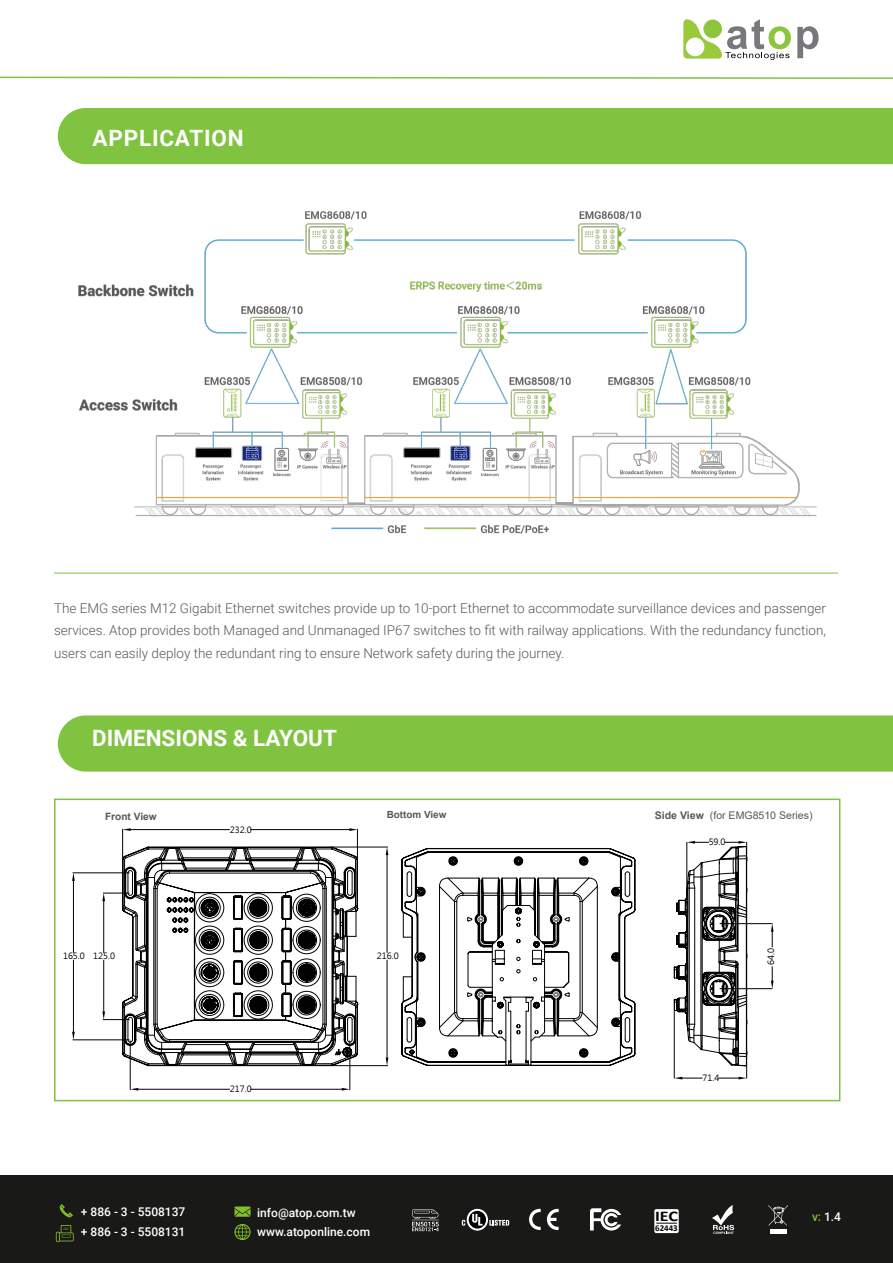
<style>
.page{position:relative;width:893px;height:1263px;background:#fff}
.page>*{position:absolute;margin:0;border:0;box-sizing:border-box;transform-origin:0 0}
.t1{font:700 22.5px "Roboto";color:#fff}
.t2{font:700 22.5px "Roboto";letter-spacing:.035em;color:#fff}
.t3{font:700 14.85px "Calibri";color:#000;scale:1.21 1}
.t4{font:300 13.5px/22.5px "Roboto";color:#58585b;text-align:justify}
.t5{font:500 12px/19.5px "Roboto";color:#fff}
.t6{font:10.5px "Arial";color:#58585b}
.t7{font:700 10.05px "Arial";color:#58585b}
.t8{font:700 9.9px "Arial";color:#58585b}
.t9{font:700 8.85px "Calibri";color:#000}
.t10{font:8.55px "Microsoft Jheng Hei";color:#030000}
.s1{font-weight:700}
.s2{color:#80c341}
</style>
<div class="page">
<svg style="left:0;top:76px;width:893px;height:3px"></svg>
<div style="left:0;top:1176px;width:893px;height:87px;background:#191918"></div>
<svg style="left:547px;top:1209px;width:12px;height:21px"></svg>
<svg style="left:529px;top:1209px;width:12px;height:21px"></svg>
<svg style="left:590px;top:1208px;width:31px;height:22px"></svg>
<svg style="left:712px;top:1205px;width:22px;height:29px"></svg>
<svg style="left:489px;top:1220px;width:20px;height:6px"></svg>
<svg style="left:467px;top:1209px;width:21px;height:21px"></svg>
<svg style="left:469px;top:1211px;width:17px;height:17px"></svg>
<svg style="left:472px;top:1214px;width:11px;height:11px"></svg>
<svg style="left:462px;top:1220px;width:3px;height:6px"></svg>
<svg style="left:412px;top:1209px;width:27px;height:22px"></svg>
<svg style="left:683px;top:19px;width:108px;height:41px"></svg>
<svg style="left:797px;top:26px;width:22px;height:32px"></svg>
<hr style="left:770px;top:1230px;width:16px;height:4px;background:#fff">
<svg style="left:768px;top:1205px;width:20px;height:20px"></svg>
<div style="left:654px;top:1209px;width:25px;height:24px;background:#fff;border-radius:2px"></div>
<svg style="left:656px;top:1223px;width:21px;height:1px"></svg>
<svg style="left:56px;top:1225px;width:18px;height:17px"></svg>
<svg style="left:234px;top:1206px;width:17px;height:11px"></svg>
<svg style="left:234px;top:1224px;width:17px;height:16px"></svg>
<svg style="left:60px;top:1204px;width:13px;height:13px"></svg>
<div style="left:58px;top:108px;width:835px;height:56px;background:#80c341"></div>
<img style="left:78px;top:211px;width:739px;height:323px">
<hr style="left:54px;top:573px;width:784px;height:1px;background:#80c341">
<div style="left:58px;top:715px;width:835px;height:57px;background:#80c341"></div>
<div style="left:54px;top:798px;width:786px;height:303px;border:2px solid #80c341"></div>
<svg style="left:103px;top:873px;width:19px;height:168px"></svg>
<svg style="left:102px;top:893px;width:3px;height:8px"></svg>
<svg style="left:102px;top:1011px;width:3px;height:8px"></svg>
<hr style="left:73px;top:872px;width:56px;height:1px;background:#030000">
<hr style="left:73px;top:1039px;width:56px;height:1px;background:#030000">
<hr style="left:73px;top:881px;width:1px;height:71px;background:#030000">
<hr style="left:73px;top:960px;width:1px;height:72px;background:#030000">
<svg style="left:72px;top:873px;width:3px;height:8px"></svg>
<svg style="left:72px;top:1032px;width:3px;height:8px"></svg>
<hr style="left:130px;top:1041px;width:1px;height:49px;background:#030000">
<hr style="left:350px;top:1041px;width:1px;height:49px;background:#030000">
<hr style="left:138px;top:1089px;width:92px;height:1px;background:#030000">
<hr style="left:251px;top:1089px;width:91px;height:1px;background:#030000">
<svg style="left:130px;top:1088px;width:8px;height:2px"></svg>
<svg style="left:342px;top:1088px;width:8px;height:2px"></svg>
<hr style="left:333px;top:847px;width:55px;height:1px;background:#030000">
<hr style="left:333px;top:1065px;width:55px;height:1px;background:#030000">
<hr style="left:387px;top:855px;width:1px;height:97px;background:#030000">
<hr style="left:387px;top:960px;width:1px;height:97px;background:#030000">
<svg style="left:386px;top:847px;width:2px;height:8px"></svg>
<svg style="left:386px;top:1057px;width:2px;height:9px"></svg>
<svg style="left:122px;top:828px;width:236px;height:238px"></svg>
<svg style="left:419px;top:848px;width:216px;height:218px"></svg>
<svg style="left:402px;top:859px;width:233px;height:196px"></svg>
<svg style="left:405px;top:857px;width:227px;height:199px"></svg>
<svg style="left:478px;top:992px;width:5px;height:5px"></svg>
<svg style="left:478px;top:917px;width:5px;height:4px"></svg>
<svg style="left:554px;top:992px;width:4px;height:5px"></svg>
<svg style="left:554px;top:917px;width:4px;height:4px"></svg>
<svg style="left:674px;top:841px;width:100px;height:238px"></svg>
<h1 class="t2" style="left:93px;top:122px;width:153px">APPLICATION</h1>
<p class="t4" style="left:54px;top:596px;width:774px">The EMG series M12 Gigabit Ethernet switches provide up to 10-port Ethernet to accommodate surveillance devices and passenger services. Atop provides both Managed and Unmanaged IP67 switches to fit with railway applications. With the redundancy function, users can easily deploy the redundant ring to ensure Network safety during the journey.</p>
<h1 class="t1" style="left:92px;top:723px;width:246px">DIMENSIONS &amp; LAYOUT</h1>
<p class="t7" style="left:105px;top:809px;width:53px">Front View</p>
<p class="t10" style="left:230px;top:824px;width:23px">232.0</p>
<p class="t8" style="left:387px;top:808px;width:61px">Bottom View</p>
<p class="t10" style="left:63px;top:951px;width:54px">165.0 125.0</p>
<p class="t10" style="left:377px;top:951px;width:23px">216.0</p>
<p class="t10" style="left:230px;top:1084px;width:23px">217.0</p>
<p class="t5" style="left:81px;top:1202px;width:106px">+ 886 - 3 - 5508137 + 886 - 3 - 5508131</p>
<p class="t5" style="left:257px;top:1202px;width:114px">info@atop.com.tw www.atoponline.com</p>
<p class="t6" style="left:655px;top:808px;width:159px"><span class="s1">Side View</span> (for EMG8510 Series)</p>
<p class="t10" style="left:709px;top:837px;width:18px">59.0</p>
<p class="t10" style="left:766px;top:965px;width:18px;rotate:-90deg">64.0</p>
<p class="t10" style="left:702px;top:1072px;width:18px">71.4</p>
<p class="t3" style="left:655px;top:1205px;width:20px">IEC</p>
<p class="t5" style="left:812px;top:1207px;width:31px"><span class="s2">v:</span> 1.4</p>
<p class="t9" style="left:655px;top:1221px;width:24px">62443</p>
</div>
